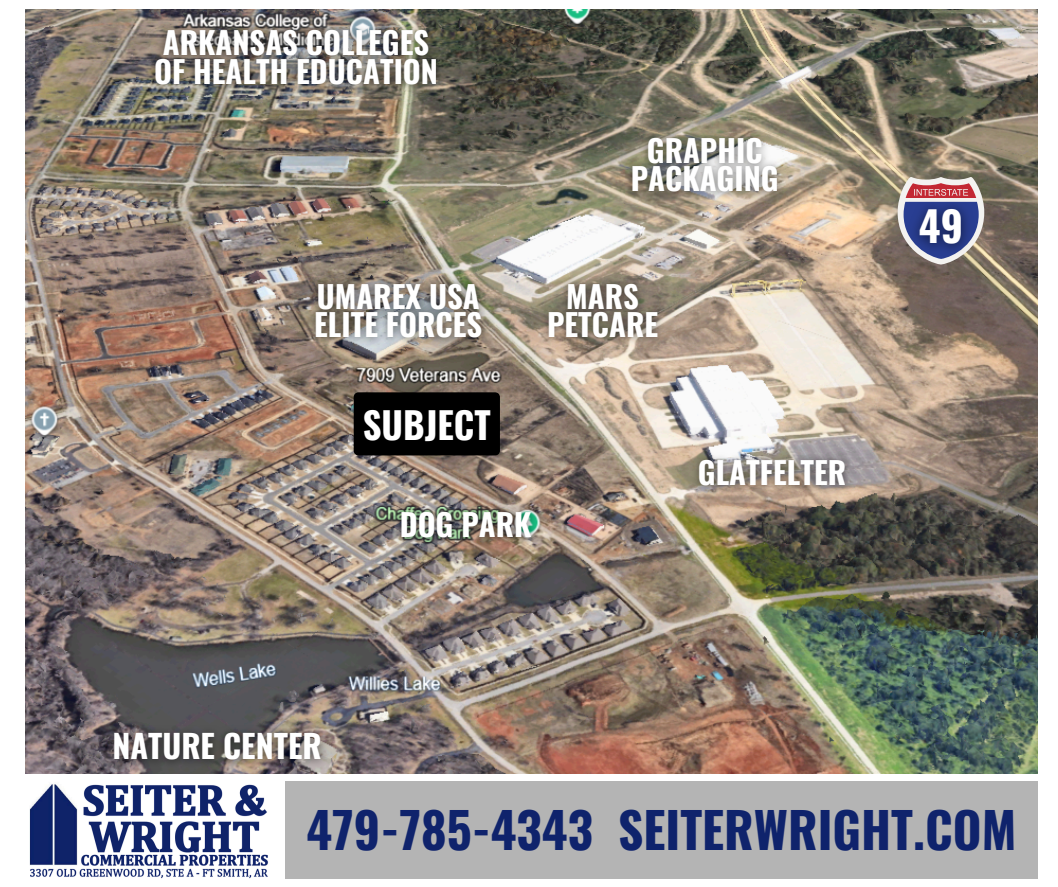
<style>
.page{position:relative;width:1058px;height:887px;background:#fff}
.page>*{position:absolute;margin:0;border:0;box-sizing:border-box;transform-origin:0 0}
.t1{font:700 49.2px "Oswald";color:#0f236c}
.t2{font:700 41.55px "Oswald";color:#fff}
.t3{font:700 36.6px "Oswald";color:#fff}
.t4{font:700 32.1px "Oswald";color:#fff}
.t5{font:700 30.6px/28.2px "Oswald";color:#fff}
</style>
<div class="page">
<img style="left:29px;top:784px;width:239px;height:95px">
<img style="left:25px;top:9px;width:1012px;height:764px">
<div style="left:285px;top:781px;width:752px;height:97px;background:#b4b4b4"></div>
<svg style="left:897px;top:177px;width:87px;height:87px"></svg>
<div style="left:354px;top:392px;width:146px;height:63px;background:#000"></div>
<img style="left:99px;top:719px;width:238px;height:55px">
<img style="left:387px;top:499px;width:159px;height:54px">
<img style="left:685px;top:447px;width:174px;height:54px">
<img style="left:535px;top:271px;width:137px;height:82px">
<img style="left:302px;top:271px;width:195px;height:82px">
<img style="left:618px;top:125px;width:173px;height:82px">
<img style="left:142px;top:18px;width:309px;height:82px">
<img style="left:902px;top:193px;width:77px;height:71px">
<p class="t5" style="left:154px;top:27px;width:285px">ARKANSAS COLLEGES<br>OF HEALTH EDUCATION</p>
<p class="t5" style="left:647px;top:135px;width:117px">GRAPHIC</p>
<p class="t5" style="left:630px;top:163px;width:149px">PACKAGING</p>
<p class="t5" style="left:317px;top:281px;width:164px">UMAREX USA</p>
<p class="t5" style="left:314px;top:309px;width:169px">ELITE FORCES</p>
<p class="t5" style="left:566px;top:281px;width:74px">MARS</p>
<p class="t5" style="left:547px;top:309px;width:113px">PETCARE</p>
<h2 class="t3" style="left:363px;top:396px;width:129px">SUBJECT</h2>
<p class="t5" style="left:400px;top:509px;width:133px">DOG PARK</p>
<p class="t5" style="left:698px;top:457px;width:150px">GLATFELTER</p>
<h2 class="t2" style="left:919px;top:193px;width:46px">49</h2>
<p class="t4" style="left:112px;top:721px;width:211px">NATURE CENTER</p>
<h1 class="t1" style="left:306px;top:791px;width:711px">479-785-4343 SEITERWRIGHT.COM</h1>
</div>
